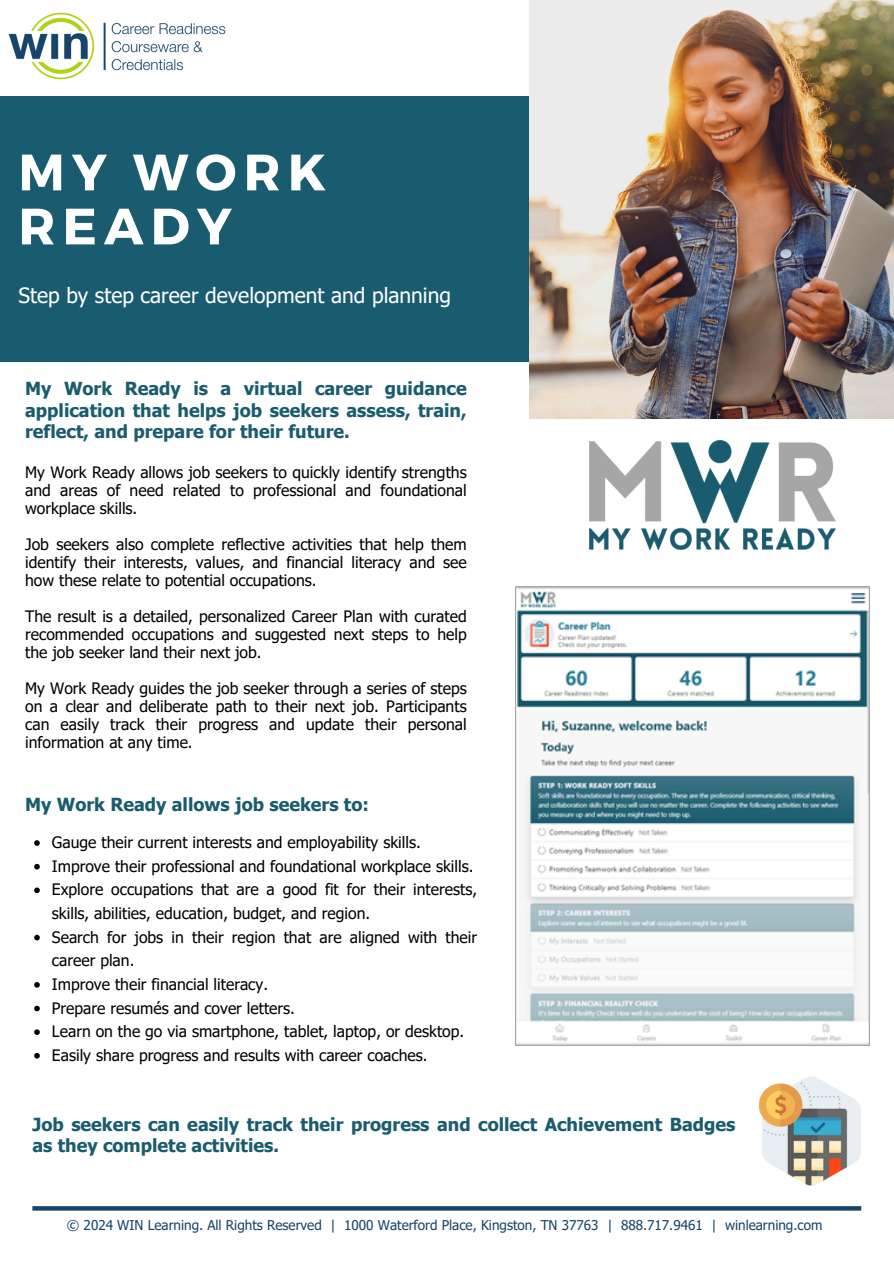
<style>
.page{position:relative;width:894px;height:1264px;background:#fff}
.page>*{position:absolute;margin:0;border:0;box-sizing:border-box;transform-origin:0 0}
.t1{font:700 51px/54px "Montserrat";letter-spacing:.14em;color:#fff}
.t2{font:21px "Tahoma";color:#fff}
.t3{font:700 18px/21.3px "Tahoma";color:#1a5c6f;text-align:justify}
.t4{font:15.75px/18px "Tahoma";color:#000;text-align:justify}
.t5{font:13.5px "Tahoma";color:#164569}
</style>
<div class="page">
<div style="left:0;top:96px;width:614px;height:265px;background:#1a5c6f"></div>
<img style="left:529px;top:0;width:364px;height:418px">
<img style="left:8px;top:12px;width:217px;height:68px">
<svg style="left:32px;top:1206px;width:829px;height:4px;background:#1e4c6e"></svg>
<img style="left:589px;top:440px;width:246px;height:109px">
<img style="left:515px;top:586px;width:353px;height:459px">
<svg style="left:34px;top:840px;width:6px;height:5px"></svg>
<svg style="left:34px;top:863px;width:6px;height:6px"></svg>
<svg style="left:34px;top:887px;width:6px;height:6px"></svg>
<svg style="left:34px;top:934px;width:6px;height:6px"></svg>
<svg style="left:34px;top:982px;width:6px;height:5px"></svg>
<svg style="left:34px;top:1005px;width:6px;height:6px"></svg>
<svg style="left:34px;top:1029px;width:6px;height:5px"></svg>
<svg style="left:34px;top:1053px;width:6px;height:5px"></svg>
<img style="left:758px;top:1076px;width:103px;height:110px">
<h3 class="t1" style="left:18px;top:143px;width:309px">MY WORK<br>READY</h3>
<p class="t2" style="left:18px;top:282px;width:434px">Step by step career development and planning</p>
<h3 class="t3" style="left:25px;top:377px;width:443px">My Work Ready is a virtual career guidance application that helps job seekers assess, train, reflect, and prepare for their future.</h3>
<h4 class="t4" style="left:25px;top:462px;width:443px">My Work Ready allows job seekers to quickly identify strengths and areas of need related to professional and foundational workplace skills.</h4>
<h4 class="t4" style="left:25px;top:534px;width:443px">Job seekers also complete reflective activities that help them identify their interests, values, and financial literacy and see how these relate to potential occupations.</h4>
<h4 class="t4" style="left:25px;top:606px;width:443px">The result is a detailed, personalized Career Plan with curated recommended occupations and suggested next steps to help the job seeker land their next job.</h4>
<h4 class="t4" style="left:25px;top:678px;width:443px">My Work Ready guides the job seeker through a series of steps on a clear and deliberate path to their next job. Participants can easily track their progress and update their personal information at any time.</h4>
<h3 class="t3" style="left:25px;top:793px;width:345px">My Work Ready allows job seekers to:</h3>
<p class="t4" style="left:52px;top:832px;width:370px">Gauge their current interests and employability skills.</p>
<p class="t4" style="left:52px;top:856px;width:423px">Improve their professional and foundational workplace skills.</p>
<p class="t4" style="left:52px;top:877px;width:426px;line-height:23.7px">Explore occupations that are a good fit for their interests, skills, abilities, education, budget, and region.</p>
<p class="t4" style="left:52px;top:924px;width:426px;line-height:23.7px">Search for jobs in their region that are aligned with their career plan.</p>
<p class="t4" style="left:52px;top:974px;width:218px">Improve their financial literacy.</p>
<p class="t4" style="left:52px;top:998px;width:244px">Prepare resumés and cover letters.</p>
<p class="t4" style="left:52px;top:1021px;width:414px">Learn on the go via smartphone, tablet, laptop, or desktop.</p>
<p class="t4" style="left:52px;top:1045px;width:377px">Easily share progress and results with career coaches.</p>
<p class="t3" style="left:32px;top:1113px;width:704px">Job seekers can easily track their progress and collect Achievement Badges as they complete activities.</p>
<p class="t5" style="left:67px;top:1215px;width:756px">© 2024 WIN Learning. All Rights Reserved | 1000 Waterford Place, Kingston, TN 37763 | 888.717.9461 | winlearning.com</p>
</div>
